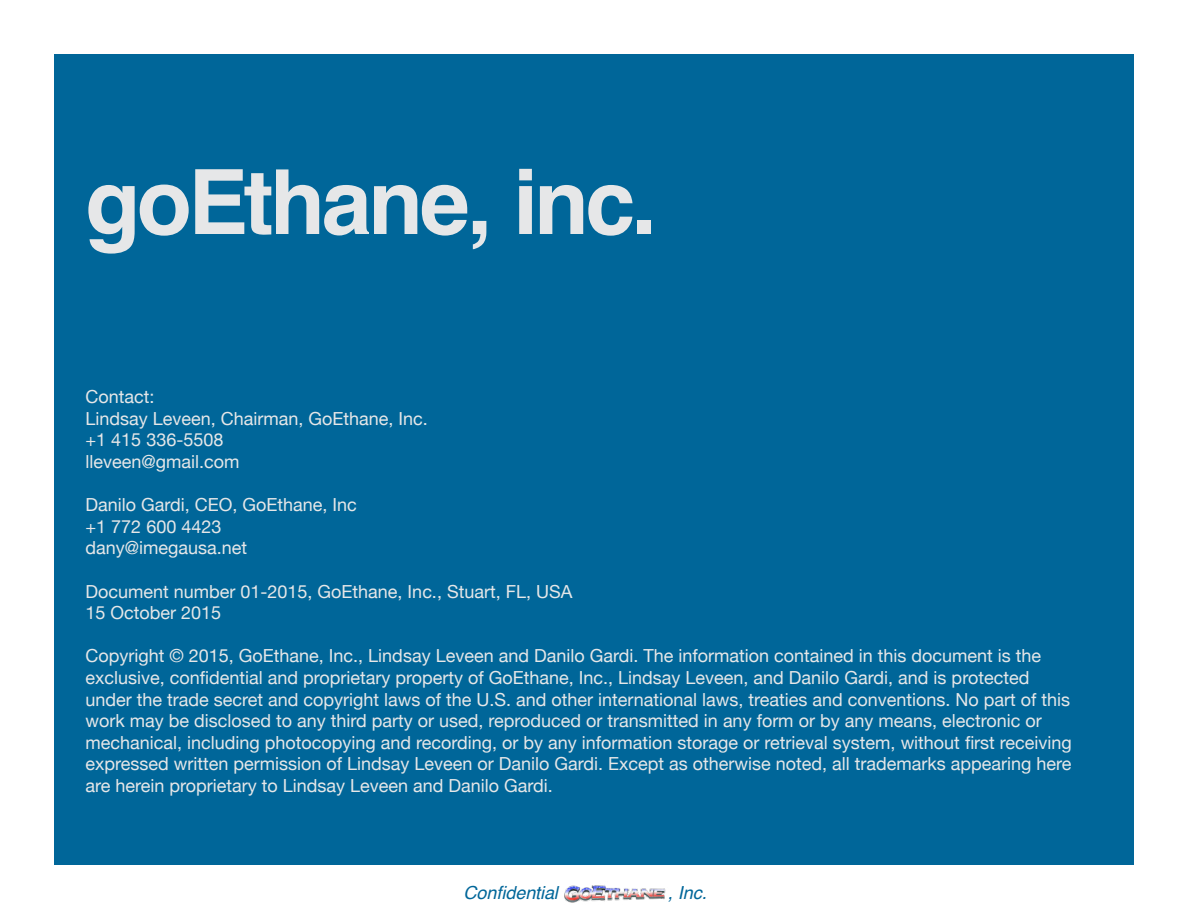
<style>
.page{position:relative;width:1188px;height:918px;background:#fff}
.page>*{position:absolute;margin:0;border:0;box-sizing:border-box;transform-origin:0 0}
.White_Title{font:700 90px "Helvetica";letter-spacing:-.04em;color:#e6e7e8}
.t1{font:18px/21.6px "Helvetica Neue";color:#e6e7e8}
.t2{font:italic 18px "Helvetica";letter-spacing:-.005em;color:#069}
</style>
<div class="page">
<div style="left:54px;top:54px;width:1080px;height:811px;background:#069"></div>
<img style="left:564px;top:885px;width:102px;height:18px">
<p class="White_Title" style="left:86px;top:130px;width:573px">goEthane, inc.</p>
<p class="t1" style="left:86px;top:385px;width:71px">Contact:</p>
<p class="t1" style="left:86px;top:406px;width:344px">Lindsay Leveen, Chairman, GoEthane, Inc.</p>
<p class="t1" style="left:86px;top:428px;width:139px">+1 415 336-5508</p>
<p class="t1" style="left:86px;top:450px;width:156px">lleveen@gmail.com</p>
<p class="t1" style="left:86px;top:493px;width:273px">Danilo Gardi, CEO, GoEthane, Inc</p>
<p class="t1" style="left:86px;top:514px;width:137px">+1 772 600 4423</p>
<p class="t1" style="left:86px;top:536px;width:163px">dany@imegausa.net</p>
<p class="t1" style="left:86px;top:579px;width:488px">Document number 01-2015, GoEthane, Inc., Stuart, FL, USA</p>
<p class="t1" style="left:86px;top:601px;width:137px">15 October 2015</p>
<p class="t1" style="left:86px;top:644px;width:988px">Copyright © 2015, GoEthane, Inc., Lindsay Leveen and Danilo Gardi. The information contained in this document is the exclusive, confidential and proprietary property of GoEthane, Inc., Lindsay Leveen, and Danilo Gardi, and is protected under the trade secret and copyright laws of the U.S. and other international laws, treaties and conventions. No part of this work may be disclosed to any third party or used, reproduced or transmitted in any form or by any means, electronic or mechanical, including photocopying and recording, or by any information storage or retrieval system, without first receiving expressed written permission of Lindsay Leveen or Danilo Gardi. Except as otherwise noted, all trademarks appearing here are herein proprietary to Lindsay Leveen and Danilo Gardi.</p>
<p class="t2" style="left:464px;top:878px;width:96px">Confidential</p>
<p class="t2" style="left:668px;top:878px;width:40px">, Inc.</p>
</div>
